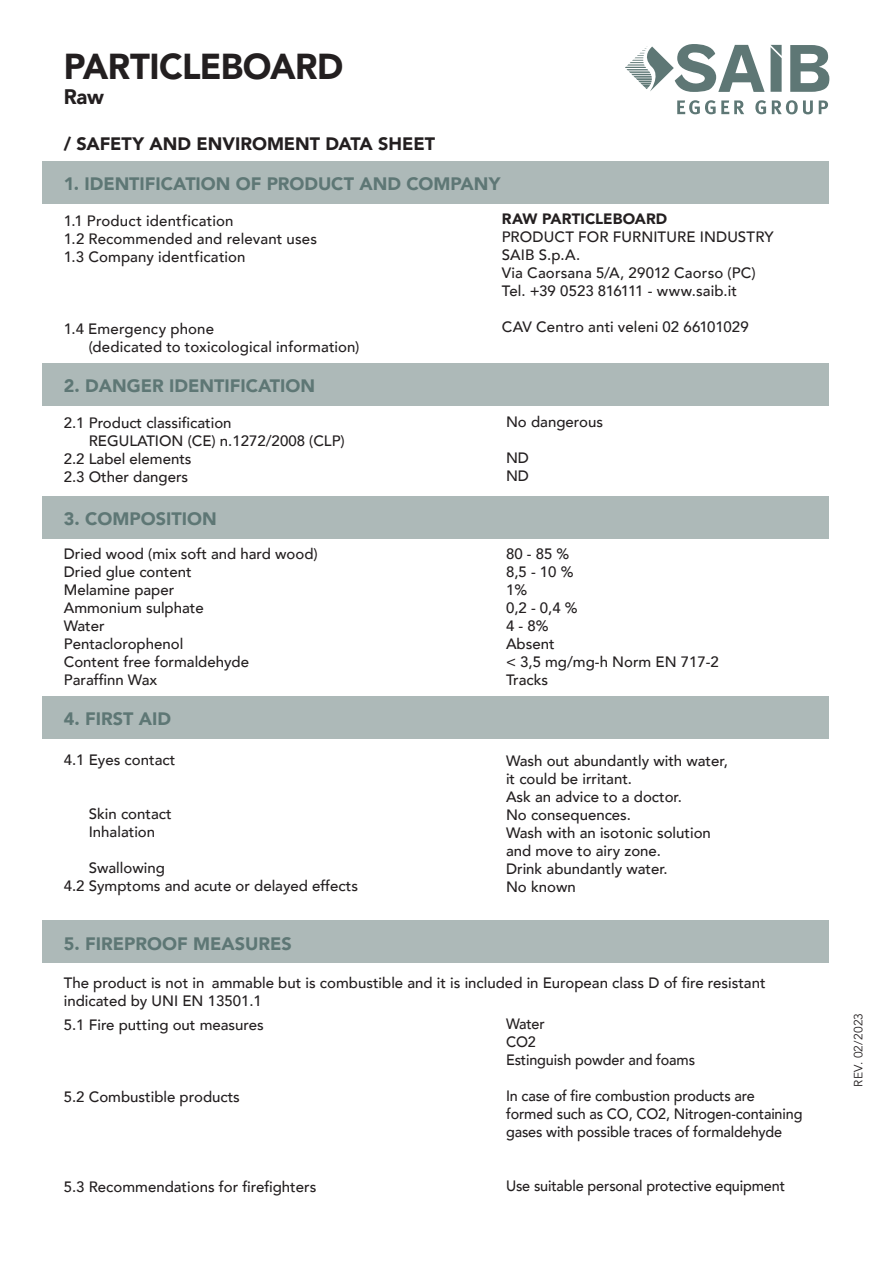
<style>
.page{position:relative;width:893px;height:1263px;background:#fff}
.page>*{position:absolute;margin:0;border:0;box-sizing:border-box;transform-origin:0 0}
.t1{font:900 36px "Avenir";letter-spacing:-.015em;color:#231f20;scale:.96 1}
.t2{font:900 21px "Avenir";color:#231f20;scale:.96 1}
.t3{font:900 18px "Avenir";color:#5e7775}
.t4{font:900 18px "Avenir";letter-spacing:-.005em;color:#231f20}
.t5{font:500 15px/18px "Avenir";color:#231f20}
.t6{font:500 15px "Avenir";color:#231f20;scale:.96 1}
.t7{font:900 15px "Avenir";letter-spacing:.005em;color:#231f20}
.t8{font:12px "Avenir";letter-spacing:.01em;color:#231f20}
</style>
<div class="page">
<svg style="left:625px;top:44px;width:140px;height:48px"></svg>
<svg style="left:790px;top:45px;width:39px;height:47px"></svg>
<svg style="left:771px;top:45px;width:11px;height:47px"></svg>
<svg style="left:677px;top:100px;width:151px;height:14px"></svg>
<div style="left:43px;top:162px;width:786px;height:42px;background:#adb9b8"></div>
<div style="left:43px;top:364px;width:786px;height:42px;background:#adb9b8"></div>
<div style="left:43px;top:496px;width:786px;height:42px;background:#adb9b8"></div>
<div style="left:43px;top:696px;width:786px;height:43px;background:#adb9b8"></div>
<div style="left:43px;top:921px;width:786px;height:42px;background:#adb9b8"></div>
<p class="t1" style="left:64px;top:35px;width:293px">PARTICLEBOARD</p>
<p class="t2" style="left:64px;top:78px;width:43px">Raw</p>
<p class="t4" style="left:64px;top:129px;width:373px">/ SAFETY AND ENVIROMENT DATA SHEET</p>
<p class="t3" style="left:64px;top:169px;width:438px">1. IDENTIFICATION OF PRODUCT AND COMPANY</p>
<p class="t5" style="left:64px;top:211px;width:171px">1.1 Product identfication</p>
<p class="t5" style="left:64px;top:229px;width:255px">1.2 Recommended and relevant uses</p>
<p class="t5" style="left:64px;top:247px;width:183px">1.3 Company identfication</p>
<p class="t7" style="left:502px;top:206px;width:167px">RAW PARTICLEBOARD</p>
<p class="t5" style="left:502px;top:227px;width:273px">PRODUCT FOR FURNITURE INDUSTRY</p>
<p class="t5" style="left:502px;top:245px;width:80px">SAIB S.p.A.</p>
<p class="t5" style="left:502px;top:263px;width:255px">Via Caorsana 5/A, 29012 Caorso (PC)</p>
<p class="t5" style="left:502px;top:281px;width:237px">Tel. +39 0523 816111 - www.saib.it</p>
<p class="t5" style="left:502px;top:317px;width:248px">CAV Centro anti veleni 02 66101029</p>
<p class="t5" style="left:64px;top:319px;width:152px">1.4 Emergency phone</p>
<p class="t5" style="left:89px;top:337px;width:272px">(dedicated to toxicological information)</p>
<p class="t3" style="left:64px;top:370px;width:253px">2. DANGER IDENTIFICATION</p>
<p class="t5" style="left:64px;top:413px;width:169px">2.1 Product classification</p>
<p class="t5" style="left:89px;top:431px;width:257px">REGULATION (CE) n.1272/2008 (CLP)</p>
<p class="t5" style="left:64px;top:449px;width:129px">2.2 Label elements</p>
<p class="t5" style="left:64px;top:467px;width:126px">2.3 Other dangers</p>
<p class="t3" style="left:64px;top:503px;width:154px">3. COMPOSITION</p>
<p class="t5" style="left:64px;top:544px;width:256px">Dried wood (mix soft and hard wood)</p>
<p class="t5" style="left:64px;top:562px;width:129px">Dried glue content</p>
<p class="t5" style="left:64px;top:580px;width:112px">Melamine paper</p>
<p class="t5" style="left:64px;top:598px;width:142px">Ammonium sulphate</p>
<p class="t5" style="left:64px;top:616px;width:42px">Water</p>
<p class="t5" style="left:64px;top:634px;width:121px">Pentaclorophenol</p>
<p class="t5" style="left:64px;top:652px;width:187px">Content free formaldehyde</p>
<p class="t5" style="left:64px;top:670px;width:95px">Paraffinn Wax</p>
<p class="t3" style="left:64px;top:703px;width:109px">4. FIRST AID</p>
<p class="t5" style="left:64px;top:749px;width:113px">4.1 Eyes contact</p>
<p class="t5" style="left:89px;top:803px;width:84px">Skin contact</p>
<p class="t5" style="left:89px;top:821px;width:68px">Inhalation</p>
<p class="t5" style="left:89px;top:857px;width:78px">Swallowing</p>
<p class="t5" style="left:64px;top:875px;width:296px">4.2 Symptoms and acute or delayed effects</p>
<p class="t3" style="left:64px;top:929px;width:229px">5. FIREPROOF MEASURES</p>
<p class="t5" style="left:506px;top:412px;width:99px">No dangerous</p>
<p class="t5" style="left:506px;top:448px;width:25px">ND</p>
<p class="t5" style="left:506px;top:466px;width:25px">ND</p>
<p class="t5" style="left:506px;top:544px;width:65px">80 - 85 %</p>
<p class="t5" style="left:506px;top:562px;width:69px">8,5 - 10 %</p>
<p class="t5" style="left:506px;top:580px;width:23px">1%</p>
<p class="t5" style="left:506px;top:598px;width:73px">0,2 - 0,4 %</p>
<p class="t5" style="left:506px;top:616px;width:44px">4 - 8%</p>
<p class="t5" style="left:506px;top:634px;width:50px">Absent</p>
<p class="t5" style="left:506px;top:652px;width:214px">&lt; 3,5 mg/mg-h Norm EN 717-2</p>
<p class="t5" style="left:506px;top:670px;width:44px">Tracks</p>
<p class="t5" style="left:506px;top:750px;width:223px">Wash out abundantly with water,</p>
<p class="t5" style="left:506px;top:768px;width:128px">it could be irritant.</p>
<p class="t5" style="left:506px;top:786px;width:177px">Ask an advice to a doctor.</p>
<p class="t5" style="left:506px;top:804px;width:127px">No consequences.</p>
<p class="t5" style="left:506px;top:822px;width:206px">Wash with an isotonic solution</p>
<p class="t5" style="left:506px;top:840px;width:157px">and move to airy zone.</p>
<p class="t5" style="left:506px;top:858px;width:163px">Drink abundantly water.</p>
<p class="t5" style="left:506px;top:876px;width:71px">No known</p>
<p class="t5" style="left:64px;top:973px;width:703px">The product is not in ammable but is combustible and it is included in European class D of fire resistant indicated by UNI EN 13501.1</p>
<p class="t5" style="left:64px;top:1014px;width:202px">5.1 Fire putting out measures</p>
<p class="t5" style="left:64px;top:1086px;width:178px">5.2 Combustible products</p>
<p class="t5" style="left:64px;top:1176px;width:254px">5.3 Recommendations for firefighters</p>
<p class="t6" style="left:506px;top:1011px;width:42px">Water</p>
<p class="t6" style="left:506px;top:1029px;width:33px">CO2</p>
<p class="t6" style="left:506px;top:1047px;width:198px">Estinguish powder and foams</p>
<p class="t6" style="left:506px;top:1083px;width:261px">In case of fire combustion products are</p>
<p class="t6" style="left:506px;top:1101px;width:310px">formed such as CO, CO2, Nitrogen-containing</p>
<p class="t6" style="left:506px;top:1119px;width:289px">gases with possible traces of formaldehyde</p>
<p class="t6" style="left:506px;top:1173px;width:292px">Use suitable personal protective equipment</p>
<p class="t8" style="left:851px;top:1086px;width:75px;rotate:-90deg">REV. 02/2023</p>
</div>
